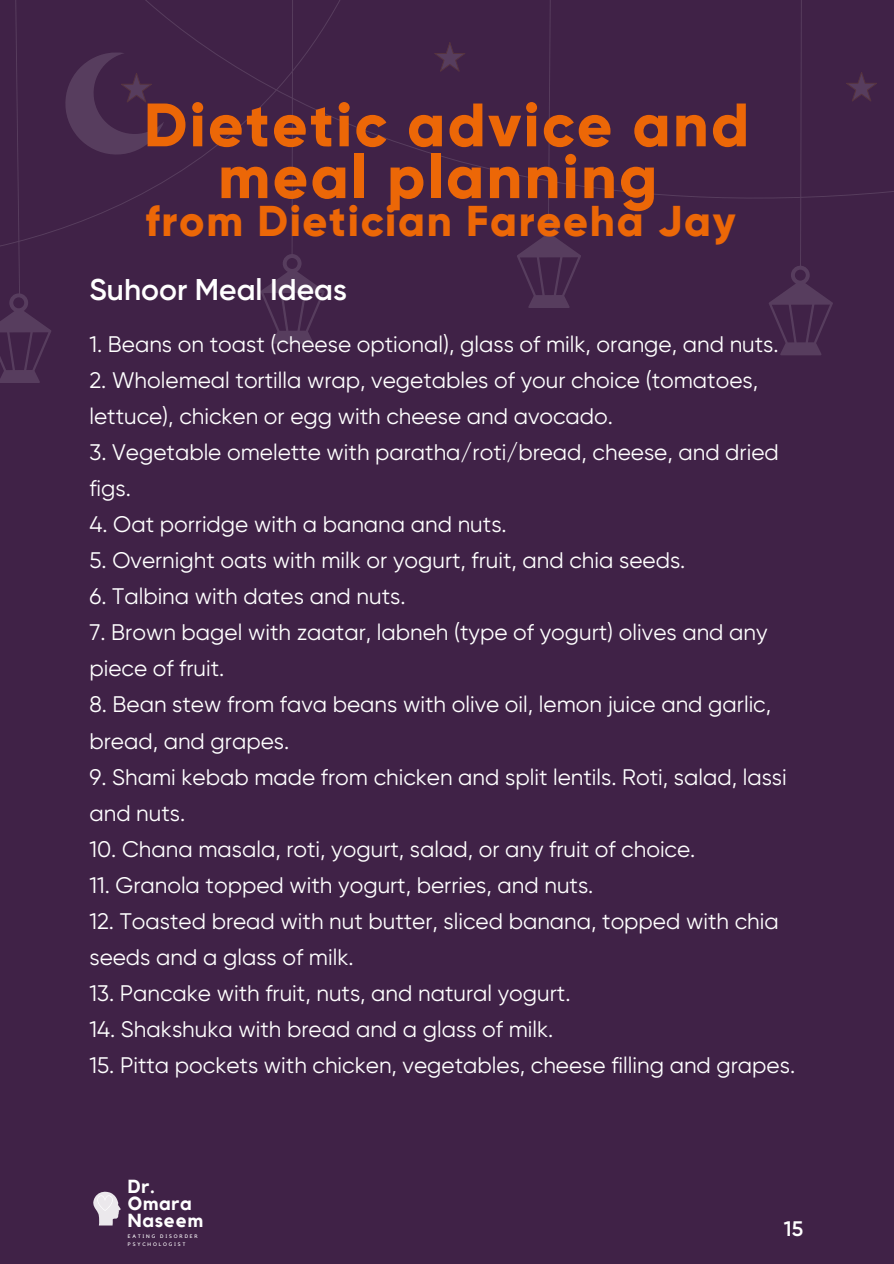
<style>
.page{position:relative;width:894px;height:1264px;background:#fff}
.page>*{position:absolute;margin:0;border:0;box-sizing:border-box;transform-origin:0 0}
.t1{font:800 61.05px/51.8px "Gilroy";letter-spacing:.04em;color:#ec6707;text-align:center}
.t2{font:800 43.05px "Gilroy";letter-spacing:.04em;color:#ec6707}
.t3{font:600 30px "Gilroy";color:#fff}
.t4{font:22.5px/36px "Gilroy";color:#fff}
.t5{font:600 21px "Gilroy";color:#fff}
.t6{font:700 18.9px/17.1px "Kollektif";letter-spacing:.04em;color:#fff}
.t7{font:4.95px/7.5px "Kollektif";letter-spacing:.365em;color:#fff}
</style>
<div class="page">
<div style="left:0;top:0;width:893px;height:1263px;background:#402247"></div>
<svg style="left:93px;top:1191px;width:27px;height:34px"></svg>
<svg style="left:101px;top:0;width:792px;height:214px"></svg>
<svg style="left:768px;top:0;width:64px;height:355px"></svg>
<svg style="left:516px;top:0;width:65px;height:308px"></svg>
<svg style="left:260px;top:0;width:65px;height:344px"></svg>
<svg style="left:0;top:0;width:51px;height:383px"></svg>
<svg style="left:65px;top:51px;width:99px;height:111px"></svg>
<svg style="left:431px;top:41px;width:37px;height:33px"></svg>
<svg style="left:843px;top:71px;width:36px;height:33px"></svg>
<h1 class="t1" style="left:144px;top:99px;width:606px">Dietetic advice and meal planning</h1>
<h2 class="t2" style="left:146px;top:195px;width:591px">from Dietician Fareeha Jay</h2>
<h3 class="t3" style="left:89px;top:272px;width:259px">Suhoor Meal Ideas</h3>
<p class="t4" style="left:89px;top:326px;width:690px">1. Beans on toast (cheese optional), glass of milk, orange, and nuts.</p>
<p class="t4" style="left:89px;top:362px;width:670px">2. Wholemeal tortilla wrap, vegetables of your choice (tomatoes, lettuce), chicken or egg with cheese and avocado.</p>
<p class="t4" style="left:89px;top:434px;width:690px">3. Vegetable omelette with paratha/roti/bread, cheese, and dried figs.</p>
<p class="t4" style="left:89px;top:506px;width:418px">4. Oat porridge with a banana and nuts.</p>
<p class="t4" style="left:89px;top:542px;width:597px">5. Overnight oats with milk or yogurt, fruit, and chia seeds.</p>
<p class="t4" style="left:89px;top:578px;width:317px">6. Talbina with dates and nuts.</p>
<p class="t4" style="left:89px;top:614px;width:679px">7. Brown bagel with zaatar, labneh (type of yogurt) olives and any piece of fruit.</p>
<p class="t4" style="left:89px;top:686px;width:683px">8. Bean stew from fava beans with olive oil, lemon juice and garlic, bread, and grapes.</p>
<p class="t4" style="left:89px;top:759px;width:698px">9. Shami kebab made from chicken and split lentils. Roti, salad, lassi and nuts.</p>
<p class="t4" style="left:89px;top:831px;width:607px">10. Chana masala, roti, yogurt, salad, or any fruit of choice.</p>
<p class="t4" style="left:89px;top:867px;width:505px">11. Granola topped with yogurt, berries, and nuts.</p>
<p class="t4" style="left:89px;top:903px;width:690px">12. Toasted bread with nut butter, sliced banana, topped with chia seeds and a glass of milk.</p>
<p class="t4" style="left:89px;top:975px;width:482px">13. Pancake with fruit, nuts, and natural yogurt.</p>
<p class="t4" style="left:89px;top:1011px;width:465px">14. Shakshuka with bread and a glass of milk.</p>
<p class="t4" style="left:89px;top:1047px;width:707px">15. Pitta pockets with chicken, vegetables, cheese filling and grapes.</p>
<p class="t6" style="left:128px;top:1178px;width:77px">Dr.<br>Omara<br>Naseem</p>
<p class="t7" style="left:128px;top:1232px;width:71px">EATING DISORDER<br>PSYCHOLOGIST</p>
<p class="t5" style="left:783px;top:1215px;width:21px">15</p>
</div>
